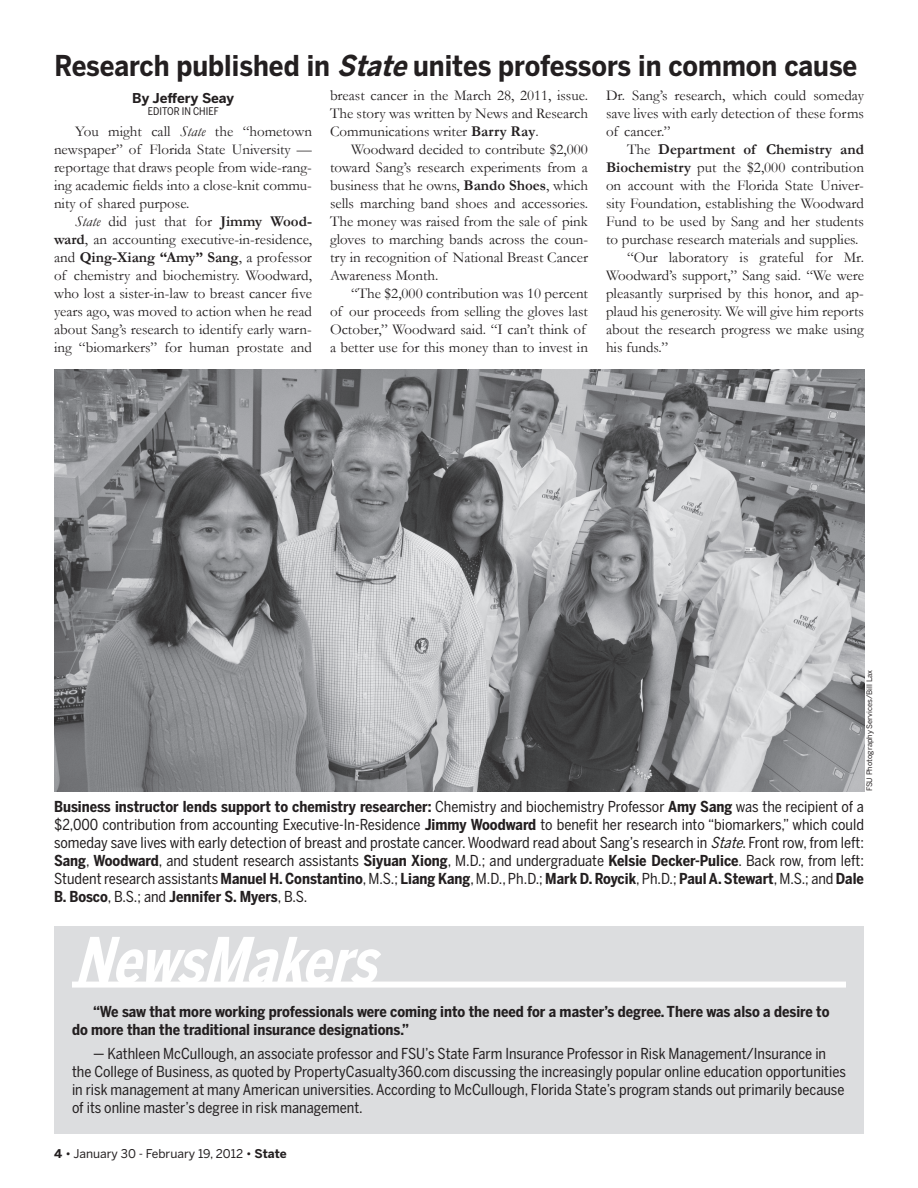
<style>
.page{position:relative;width:918px;height:1188px;background:#fff}
.page>*{position:absolute;margin:0;border:0;box-sizing:border-box;transform-origin:0 0}
.t1{font:italic 700 63px "Benton Sans Cond";color:#fff;scale:.9 1}
.t2{font:700 28.5px "Benton Sans";color:#231f20;scale:.9 1}
.t3{font:15px/18px "Garamond";color:#231f20;text-align:justify}
.t4{font:15px/18px "Benton Sans Cond";color:#231f20;text-align:justify}
.t5{font:700 15px/18px "Benton Sans Cond";color:#231f20}
.t6{font:700 15px "Garamond";color:#231f20}
.t7{font:700 13.5px "Benton Sans";letter-spacing:-.005em;color:#231f20}
.t8{font:12px "Benton Sans";color:#231f20}
.t9{font:10.5px "Benton Sans Cond";color:#231f20}
.t10{font:7.5px "Benton Sans";color:#231f20}
.s1{font-style:italic}
.s2{font-weight:700}
.s3{font-weight:400}
</style>
<div class="page">
<div style="left:54px;top:926px;width:810px;height:208px;background:#dcdddf"></div>
<div style="left:72px;top:982px;width:774px;height:6px;background:#fff"></div>
<img style="left:54px;top:370px;width:811px;height:421px">
<h2 class="t2" style="left:54px;top:49px;width:894px">Research published in <span class="s1">State</span>unites professors in common cause</h2>
<p class="t7" style="left:132px;top:90px;width:103px">By Jeffery Seay</p>
<p class="t9" style="left:148px;top:105px;width:72px">EDITOR IN CHIEF</p>
<p class="t3" style="left:54px;top:123px;width:259px;text-indent:21px">You might call <span class="s1">State</span> the “hometown newspaper” of Florida State University — reportage that draws people from wide-rang&shy;ing academic fields into a close-knit commu&shy;nity of shared purpose.</p>
<p class="t3" style="left:54px;top:213px;width:260px;text-indent:21px"><span class="s1">State</span> did just that for <span class="s2">Jimmy Wood&shy;ward</span>, an accounting executive-in-residence, and <span class="s2">Qing-Xiang “Amy” Sang</span>, a professor of chemistry and biochemistry. Woodward, who lost a sister-in-law to breast cancer five years ago, was moved to action when he read about Sang’s research to identify early warn&shy;ing “biomarkers” for human prostate and</p>
<p class="t3" style="left:330px;top:87px;width:260px">breast cancer in the March 28, 2011, issue.<br>The story was written by News and Research Communications writer <span class="s2">Barry Ray</span>.</p>
<p class="t3" style="left:330px;top:141px;width:260px;text-indent:21px">Woodward decided to contribute $2,000 toward Sang’s research experiments from a business that he owns, <span class="s2">Bando Shoes</span>, which sells marching band shoes and accessories.<br>The money was raised from the sale of pink gloves to marching bands across the coun&shy;try in recognition of National Breast Cancer Awareness Month.</p>
<p class="t3" style="left:330px;top:285px;width:260px;text-align:left;text-indent:21px">“The $2,000 contribution was 10 percent of our proceeds from selling the gloves last October,” Woodward said. “I can’t think of a better use for this money than to invest in</p>
<p class="t3" style="left:606px;top:87px;width:260px">Dr. Sang’s research, which could someday save lives with early detection of these forms of cancer.”</p>
<p class="t6" style="left:627px;top:141px;width:238px"><span class="s3">The</span> Department of Chemistry and</p>
<p class="t3" style="left:606px;top:159px;width:260px"><span class="s2">Biochemistry</span> put the $2,000 contribution</p>
<p class="t3" style="left:606px;top:177px;width:259px">on account with the Florida State Univer-</p>
<p class="t3" style="left:606px;top:195px;width:259px">sity Foundation, establishing the Woodward</p>
<p class="t3" style="left:606px;top:213px;width:260px">Fund to be used by Sang and her students</p>
<p class="t3" style="left:606px;top:231px;width:254px">to purchase research materials and supplies.</p>
<p class="t3" style="left:627px;top:249px;width:239px">“Our laboratory is grateful for Mr.</p>
<p class="t3" style="left:606px;top:267px;width:259px">Woodward’s support,” Sang said. “We were</p>
<p class="t3" style="left:606px;top:285px;width:259px">pleasantly surprised by this honor, and ap-</p>
<p class="t3" style="left:606px;top:303px;width:259px">plaud his generosity. We will give him reports</p>
<p class="t3" style="left:606px;top:321px;width:260px">about the research progress we make using</p>
<p class="t3" style="left:606px;top:339px;width:64px">his funds.”</p>
<p class="t10" style="left:865px;top:791px;width:123px;rotate:-90deg">FSU Photography Services/Bill Lax</p>
<p class="t4" style="left:54px;top:797px;width:812px"><span class="s2">Business instructor lends support to chemistry researcher:</span> Chemistry and biochemistry Professor <span class="s2">Amy Sang</span> was the recipient of a $2,000 contribution from accounting Executive-In-Residence <span class="s2">Jimmy Woodward</span> to benefit her research into “biomarkers,” which could someday save lives with early detection of breast and prostate cancer. Woodward read about Sang’s research in <span class="s1">State</span>. Front row, from left:<br><span class="s2">Sang</span>, <span class="s2">Woodward</span>, and student research assistants <span class="s2">Siyuan Xiong</span>, M.D.; and undergraduate <span class="s2">Kelsie Decker-Pulice</span>. Back row, from left:<br>Student research assistants <span class="s2">Manuel H. Constantino</span>, M.S.; <span class="s2">Liang Kang</span>, M.D., Ph.D.; <span class="s2">Mark D. Roycik</span>, Ph.D.; <span class="s2">Paul A. Stewart</span>, M.S.; and <span class="s2">Dale B. Bosco</span>, B.S.; and <span class="s2">Jennifer S. Myers</span>, B.S.</p>
<h1 class="t1" style="left:74px;top:924px;width:358px">NewsMakers</h1>
<p class="t5" style="left:72px;top:1003px;width:759px;text-indent:21px">“We saw that more working professionals were coming into the need for a master’s degree. There was also a desire to do more than the traditional insurance designations.”</p>
<p class="t4" style="left:72px;top:1045px;width:775px;text-align:left;text-indent:21px">— Kathleen McCullough, an associate professor and FSU’s State Farm Insurance Professor in Risk Management/Insurance in the College of Business, as quoted by PropertyCasualty360.com discussing the increasingly popular online education opportunities in risk management at many American universities. According to McCullough, Florida State’s program stands out primarily because of its online master’s degree in risk management.</p>
<p class="t8" style="left:54px;top:1147px;width:234px"><span class="s2">4</span> • January 30 - February 19, 2012 • <span class="s2">State</span></p>
</div>
